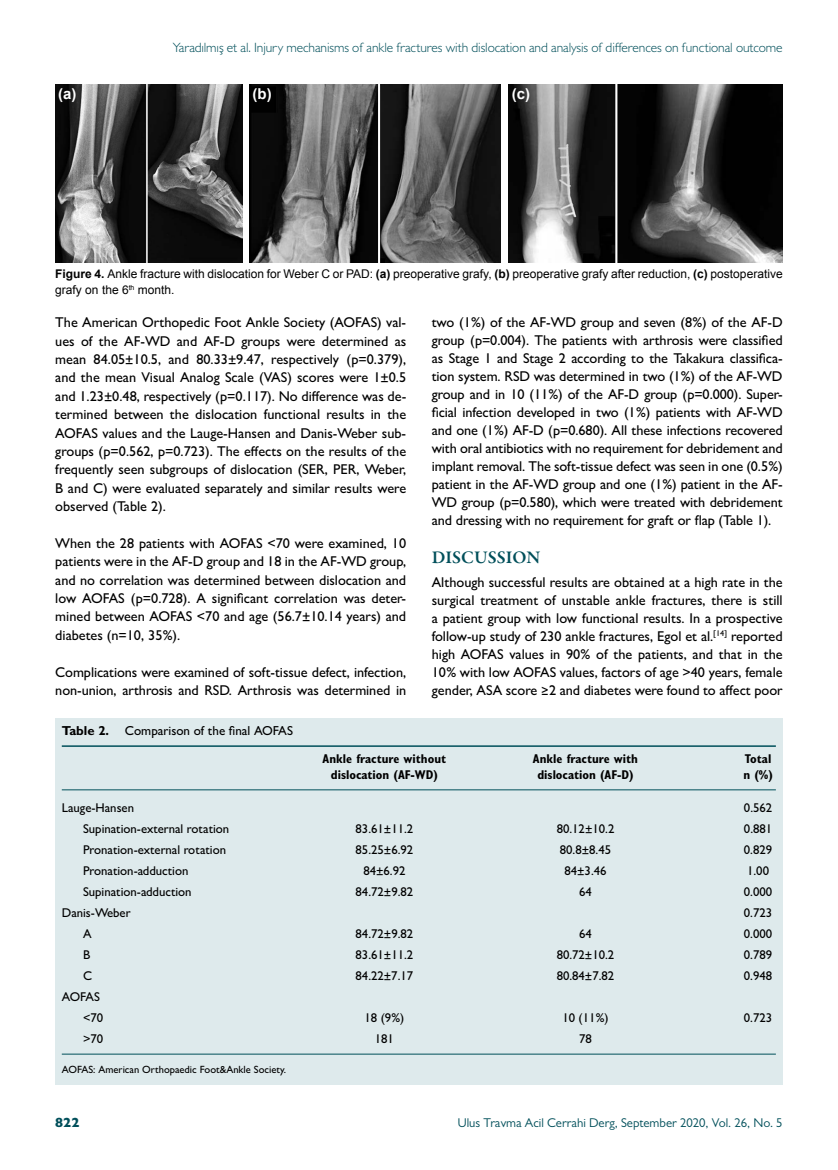
<style>
.page{position:relative;width:838px;height:1170px;background:#fff}
.page>*{position:absolute;margin:0;border:0;box-sizing:border-box;transform-origin:0 0}
.t1{font:600 18px "Garamond Premr Pro";color:#004f5a}
.t2{font:700 15px "Arial";color:#fff}
.t3{font:500 14.25px/18px "Gill Sans MT Pro";letter-spacing:-.005em;color:#000;text-align:justify}
.t4{font:300 13.5px "Gill Sans MT Pro";letter-spacing:-.005em;color:#004f5a}
.t5{font:800 13.5px "Gill Sans MT Pro";color:#004f5a}
.t6{font:500 13.05px "Gill Sans MT Pro";color:#000}
.t7{font:500 12.75px/21px "Gill Sans MT Pro";color:#000;text-align:right}
.t8{font:700 condensed 12.75px "Gill Sans MT Pro";color:#000}
.t9{font:12.75px "Gill Sans MT Pro";color:#004f5a}
.t10{font:12px/16.5px "Arial";color:#000}
.t11{font:500 10.5px "Gill Sans MT Pro";color:#000}
.s1{font-weight:700}
</style>
<div class="page">
<img style="left:55px;top:85px;width:187px;height:178px">
<img style="left:249px;top:85px;width:251px;height:178px">
<img style="left:508px;top:85px;width:274px;height:178px">
<div style="left:55px;top:718px;width:727px;height:367px;background:#deeaec"></div>
<hr style="left:62px;top:745px;width:714px;height:1px;background:#004f5a">
<hr style="left:62px;top:789px;width:714px;height:1px;background:#004f5a">
<hr style="left:62px;top:1053px;width:714px;height:1px;background:#004f5a">
<p class="t4" style="left:173px;top:39px;width:611px">Yaradılmış et al. Injury mechanisms of ankle fractures with dislocation and analysis of differences on functional outcome</p>
<p class="t2" style="left:58px;top:83px;width:20px">(a)</p>
<p class="t2" style="left:252px;top:83px;width:21px">(b)</p>
<p class="t2" style="left:511px;top:83px;width:20px">(c)</p>
<p class="t10" style="left:55px;top:265px;width:729px"><span class="s1">Figure 4.</span> Ankle fracture with dislocation for Weber C or PAD: <span class="s1">(a)</span> preoperative grafy, <span class="s1">(b)</span> preoperative grafy after reduction, <span class="s1">(c)</span> postoperative grafy on the 6<sup>th</sup> month.</p>
<p class="t3" style="left:55px;top:313px;width:352px">The American Orthopedic Foot Ankle Society (AOFAS) val&shy;ues of the AF-WD and AF-D groups were determined as mean 84.05±10.5, and 80.33±9.47, respectively (p=0.379), and the mean Visual Analog Scale (VAS) scores were 1±0.5 and 1.23±0.48, respectively (p=0.117). No difference was de&shy;termined between the dislocation functional results in the AOFAS values and the Lauge-Hansen and Danis-Weber sub&shy;groups (p=0.562, p=0.723). The effects on the results of the frequently seen subgroups of dislocation (SER, PER, Weber, B and C) were evaluated separately and similar results were observed (Table 2).</p>
<p class="t3" style="left:55px;top:533px;width:352px">When the 28 patients with AOFAS &lt;70 were examined, 10 patients were in the AF-D group and 18 in the AF-WD group, and no correlation was determined between dislocation and low AOFAS (p=0.728). A significant correlation was deter&shy;mined between AOFAS &lt;70 and age (56.7±10.14 years) and diabetes (n=10, 35%).</p>
<p class="t3" style="left:55px;top:662px;width:352px">Complications were examined of soft-tissue defect, infection, non-union, arthrosis and RSD. Arthrosis was determined in</p>
<p class="t6" style="left:62px;top:723px;width:233px"><span class="s1">Table 2.</span> Comparison of the final AOFAS</p>
<p class="t3" style="left:432px;top:313px;width:352px">two (1%) of the AF-WD group and seven (8%) of the AF-D group (p=0.004). The patients with arthrosis were classified as Stage 1 and Stage 2 according to the Takakura classifica&shy;tion system. RSD was determined in two (1%) of the AF-WD group and in 10 (11%) of the AF-D group (p=0.000). Super&shy;ficial infection developed in two (1%) patients with AF-WD and one (1%) AF-D (p=0.680). All these infections recovered with oral antibiotics with no requirement for debridement and implant removal. The soft-tissue defect was seen in one (0.5%) patient in the AF-WD group and one (1%) patient in the AF-WD group (p=0.580), which were treated with debridement and dressing with no requirement for graft or flap (Table 1).</p>
<p class="t1" style="left:432px;top:546px;width:110px">DISCUSSION</p>
<p class="t3" style="left:432px;top:573px;width:352px">Although successful results are obtained at a high rate in the surgical treatment of unstable ankle fractures, there is still a patient group with low functional results. In a prospective follow-up study of 230 ankle fractures, Egol et al.<sup>[14]</sup> reported high AOFAS values in 90% of the patients, and that in the 10% with low AOFAS values, factors of age &gt;40 years, female gender, ASA score ≥2 and diabetes were found to affect poor</p>
<p class="t8" style="left:323px;top:751px;width:125px">Ankle fracture without</p>
<p class="t8" style="left:533px;top:751px;width:107px">Ankle fracture with</p>
<p class="t8" style="left:745px;top:751px;width:28px">Total</p>
<p class="t8" style="left:331px;top:766px;width:109px">dislocation (AF-WD)</p>
<p class="t8" style="left:537px;top:766px;width:98px">dislocation (AF-D)</p>
<p class="t8" style="left:743px;top:766px;width:31px">n (%)</p>
<p class="t7" style="left:62px;top:797px;width:74px">Lauge-Hansen</p>
<p class="t7" style="left:744px;top:797px;width:30px">0.562</p>
<p class="t7" style="left:83px;top:818px;width:148px">Supination-external rotation</p>
<p class="t7" style="left:355px;top:818px;width:59px">83.61±11.2</p>
<p class="t7" style="left:556px;top:818px;width:59px">80.12±10.2</p>
<p class="t7" style="left:744px;top:818px;width:30px">0.881</p>
<p class="t7" style="left:83px;top:839px;width:144px">Pronation-external rotation</p>
<p class="t7" style="left:355px;top:839px;width:59px">85.25±6.92</p>
<p class="t7" style="left:560px;top:839px;width:53px">80.8±8.45</p>
<p class="t7" style="left:744px;top:839px;width:30px">0.829</p>
<p class="t7" style="left:83px;top:860px;width:107px">Pronation-adduction</p>
<p class="t7" style="left:363px;top:860px;width:44px">84±6.92</p>
<p class="t7" style="left:564px;top:860px;width:44px">84±3.46</p>
<p class="t7" style="left:747px;top:860px;width:23px">1.00</p>
<p class="t7" style="left:83px;top:881px;width:110px">Supination-adduction</p>
<p class="t7" style="left:355px;top:881px;width:59px">84.72±9.82</p>
<p class="t7" style="left:579px;top:881px;width:14px">64</p>
<p class="t7" style="left:744px;top:881px;width:30px">0.000</p>
<p class="t7" style="left:62px;top:902px;width:70px">Danis-Weber</p>
<p class="t7" style="left:744px;top:902px;width:30px">0.723</p>
<p class="t7" style="left:83px;top:923px;width:10px">A</p>
<p class="t7" style="left:355px;top:923px;width:59px">84.72±9.82</p>
<p class="t7" style="left:579px;top:923px;width:14px">64</p>
<p class="t7" style="left:744px;top:923px;width:30px">0.000</p>
<p class="t7" style="left:83px;top:944px;width:9px">B</p>
<p class="t7" style="left:355px;top:944px;width:59px">83.61±11.2</p>
<p class="t7" style="left:556px;top:944px;width:59px">80.72±10.2</p>
<p class="t7" style="left:744px;top:944px;width:30px">0.789</p>
<p class="t7" style="left:83px;top:965px;width:11px">C</p>
<p class="t7" style="left:355px;top:965px;width:59px">84.22±7.17</p>
<p class="t7" style="left:556px;top:965px;width:59px">80.84±7.82</p>
<p class="t7" style="left:744px;top:965px;width:30px">0.948</p>
<p class="t7" style="left:62px;top:986px;width:43px">AOFAS &lt;70</p>
<p class="t7" style="left:364px;top:1007px;width:41px">18 (9%)</p>
<p class="t7" style="left:562px;top:1007px;width:48px">10 (11%)</p>
<p class="t7" style="left:744px;top:1007px;width:30px">0.723</p>
<p class="t7" style="left:83px;top:1028px;width:22px">&gt;70</p>
<p class="t7" style="left:375px;top:1028px;width:21px">181</p>
<p class="t7" style="left:579px;top:1028px;width:14px">78</p>
<p class="t11" style="left:62px;top:1063px;width:226px">AOFAS: American Orthopaedic Foot&amp;Ankle Society.</p>
<p class="t5" style="left:55px;top:1114px;width:26px">822</p>
<p class="t9" style="left:458px;top:1115px;width:326px">Ulus Travma Acil Cerrahi Derg, September 2020, Vol. 26, No. 5</p>
</div>
